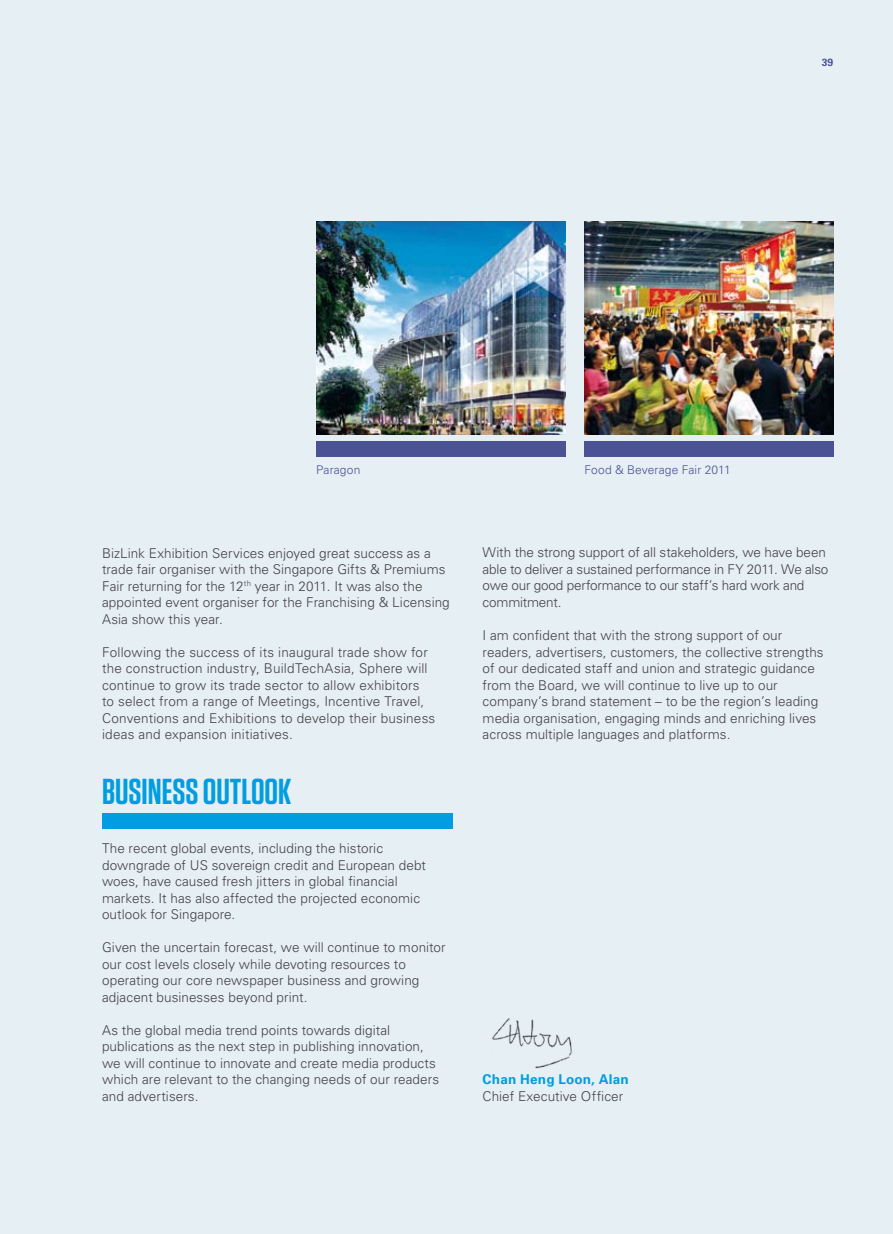
<style>
.page{position:relative;width:893px;height:1234px;background:#fff}
.page>*{position:absolute;margin:0;border:0;box-sizing:border-box;transform-origin:0 0}
.t1{font:600 36px "Tungsten";color:#009ee0}
.t2{font:300 13.5px/16.5px "Univers";letter-spacing:.005em;color:#444346}
.t3{font:700 13.5px "Univers";letter-spacing:.015em;color:#009ee0}
.t4{font:300 12px "Univers";letter-spacing:.01em;color:#4b5394}
.t5{font:700 10.5px "Univers";color:#4b5394}
</style>
<div class="page">
<div style="left:0;top:0;width:893px;height:1233px;background:#e6eff4"></div>
<img style="left:584px;top:221px;width:249px;height:213px">
<img style="left:316px;top:221px;width:249px;height:213px">
<div style="left:102px;top:812px;width:351px;height:16px;background:#009ee0"></div>
<img style="left:492px;top:1018px;width:80px;height:50px">
<div style="left:316px;top:441px;width:249px;height:15px;background:#4b5394"></div>
<div style="left:584px;top:441px;width:249px;height:15px;background:#4b5394"></div>
<p class="t5" style="left:822px;top:55px;width:13px">39</p>
<p class="t4" style="left:316px;top:463px;width:46px">Paragon</p>
<p class="t4" style="left:584px;top:463px;width:148px">Food &amp; Beverage Fair 2011</p>
<p class="t2" style="left:102px;top:544px;width:349px">BizLink Exhibition Services enjoyed great success as a trade fair organiser with the Singapore Gifts &amp; Premiums Fair returning for the 12<sup>th</sup> year in 2011. It was also the appointed event organiser for the Franchising &amp; Licensing Asia show this year.</p>
<p class="t2" style="left:102px;top:643px;width:335px">Following the success of its inaugural trade show for the construction industry, BuildTechAsia, Sphere will continue to grow its trade sector to allow exhibitors<br>to select from a range of Meetings, Incentive Travel, Conventions and Exhibitions to develop their business ideas and expansion initiatives.</p>
<h1 class="t1" style="left:102px;top:772px;width:191px">BUSINESS OUTLOOK</h1>
<p class="t2" style="left:102px;top:840px;width:325px">The recent global events, including the historic downgrade of US sovereign credit and European debt woes, have caused fresh jitters in global financial markets. It has also affected the projected economic outlook for Singapore.</p>
<p class="t2" style="left:102px;top:939px;width:345px">Given the uncertain forecast, we will continue to monitor our cost levels closely while devoting resources to operating our core newspaper business and growing adjacent businesses beyond print.</p>
<p class="t2" style="left:102px;top:1021px;width:339px">As the global media trend points towards digital publications as the next step in publishing innovation, we will continue to innovate and create media products which are relevant to the changing needs of our readers and advertisers.</p>
<p class="t2" style="left:483px;top:544px;width:347px">With the strong support of all stakeholders, we have been able to deliver a sustained performance in FY 2011. We also owe our good performance to our staff’s hard work and commitment.</p>
<p class="t2" style="left:483px;top:627px;width:342px">I am confident that with the strong support of our readers, advertisers, customers, the collective strengths of our dedicated staff and union and strategic guidance from the Board, we will continue to live up to our company’s brand statement – to be the region’s leading media organisation, engaging minds and enriching lives across multiple languages and platforms.</p>
<p class="t3" style="left:483px;top:1070px;width:148px">Chan Heng Loon, Alan</p>
<p class="t2" style="left:483px;top:1087px;width:142px">Chief Executive Officer</p>
</div>
